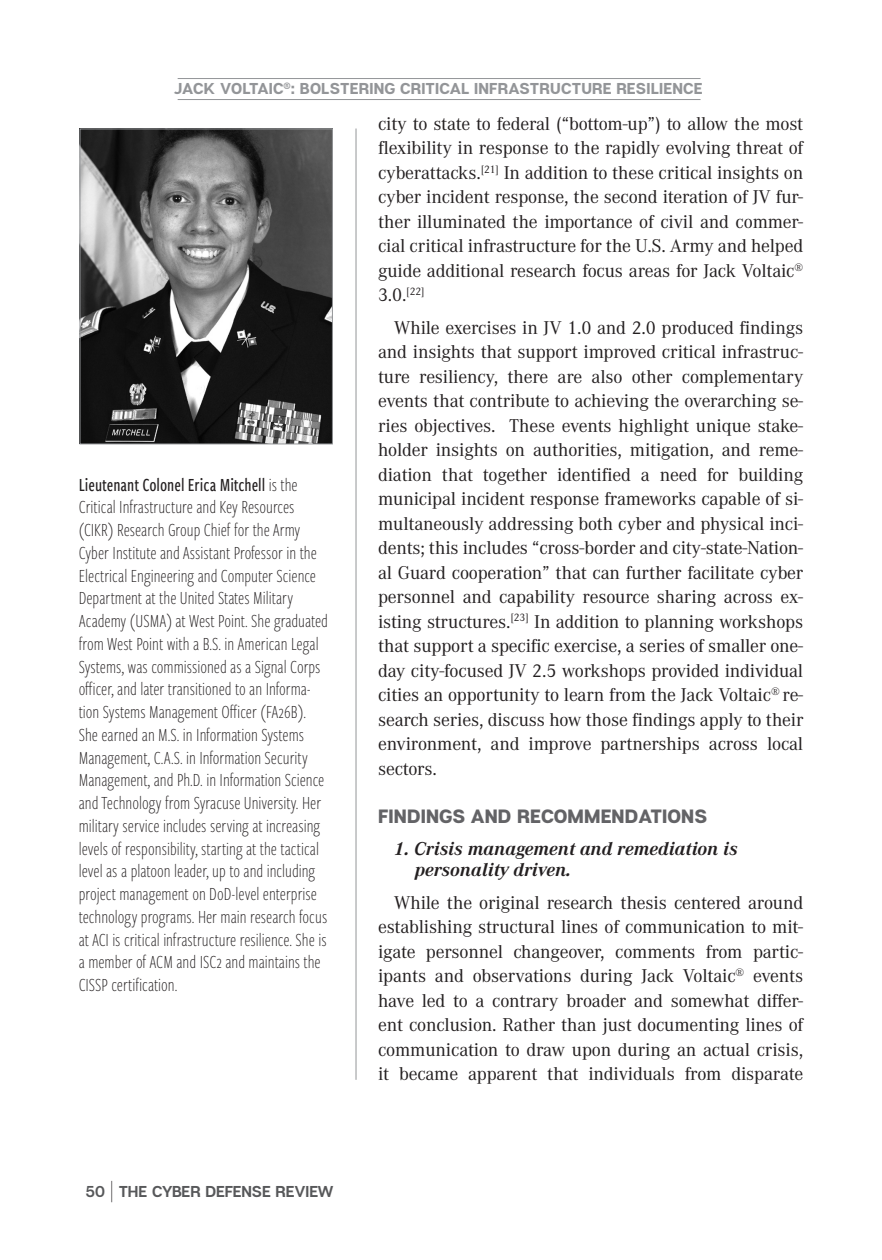
<style>
.page{position:relative;width:882px;height:1260px;background:#fff}
.page>*{position:absolute;margin:0;border:0;box-sizing:border-box;transform-origin:0 0}
.t1{font:19.25px/24.5px "Corporate A Pro";letter-spacing:-.01em;color:#231f20;text-align:justify}
.t2{font:300 19.25px/22.8px "Freight Sans Cmp Pro";color:#231f20}
.t3{font:italic 700 19.25px/21px "Corporate A Pro";color:#231f20}
.t4{font:800 19.25px "Articulat CF";letter-spacing:.005em;color:#636366}
.t5{font:800 15.75px "Articulat CF";letter-spacing:.01em;color:#939598}
.t6{font:700 15.75px "Articulat CF";letter-spacing:-.015em;color:#57585a}
.s1{font-weight:500}
.s2{font-family:"Bebas Neue";font-weight:300;font-size:29.75px;color:#231f20}
</style>
<div class="page">
<hr style="left:178px;top:78px;width:523px;height:1px;background:#939598">
<hr style="left:178px;top:99px;width:523px;height:1px;background:#939598">
<img style="left:82px;top:131px;width:249px;height:311px">
<div style="left:80px;top:129px;width:253px;height:315px;border:1px solid #939598"></div>
<hr style="left:356px;top:129px;width:1px;height:951px;background:#939598">
<p class="t5" style="left:174px;top:79px;width:530px">JACK VOLTAIC<sup>®</sup>: BOLSTERING CRITICAL INFRASTRUCTURE RESILIENCE</p>
<p class="t1" style="left:378px;top:111px;width:427px">city to state to federal (“bottom-up”) to allow the most flexibility in response to the rapidly evolving threat of cyberattacks.<sup>[21]</sup> In addition to these critical insights on cyber incident response, the second iteration of JV fur&shy;ther illuminated the importance of civil and commer&shy;cial critical infrastructure for the U.S. Army and helped guide additional research focus areas for Jack Voltaic<sup>® </sup>3.0.<sup>[22]</sup></p>
<p class="t1" style="left:378px;top:314px;width:427px;text-indent:16px">While exercises in JV 1.0 and 2.0 produced findings and insights that support improved critical infrastruc&shy;ture resiliency, there are also other complementary events that contribute to achieving the overarching se&shy;ries objectives. These events highlight unique stake&shy;holder insights on authorities, mitigation, and reme&shy;diation that together identified a need for building municipal incident response frameworks capable of si&shy;multaneously addressing both cyber and physical inci&shy;dents; this includes “cross-border and city-state-Nation&shy;al Guard cooperation” that can further facilitate cyber personnel and capability resource sharing across ex&shy;isting structures.<sup>[23]</sup> In addition to planning workshops that support a specific exercise, a series of smaller one&shy;day city-focused JV 2.5 workshops provided individual cities an opportunity to learn from the Jack Voltaic<sup>®</sup> re&shy;search series, discuss how those findings apply to their environment, and improve partnerships across local sectors.</p>
<p class="t4" style="left:378px;top:804px;width:330px">FINDINGS AND RECOMMENDATIONS</p>
<p class="t3" style="left:415px;top:838px;width:325px;text-indent:-21px">1. Crisis management and remediation is personality driven.</p>
<p class="t1" style="left:378px;top:889px;width:427px;text-indent:16px">While the original research thesis centered around establishing structural lines of communication to mit&shy;igate personnel changeover, comments from partic&shy;ipants and observations during Jack Voltaic<sup>®</sup> events have led to a contrary broader and somewhat differ&shy;ent conclusion. Rather than just documenting lines of communication to draw upon during an actual crisis, it became apparent that individuals from disparate</p>
<p class="t2" style="left:79px;top:472px;width:251px"><span class="s1">Lieutenant Colonel Erica Mitchell</span> is the Critical Infrastructure and Key Resources (CIKR) Research Group Chief for the Army Cyber Institute and Assistant Professor in the Electrical Engineering and Computer Science Department at the United States Military Academy (USMA) at West Point. She graduated from West Point with a B.S. in American Legal Systems, was commissioned as a Signal Corps officer, and later transitioned to an Informa&shy;tion Systems Management Officer (FA26B).<br>She earned an M.S. in Information Systems Management, C.A.S. in Information Security Management, and Ph.D. in Information Science and Technology from Syracuse University. Her military service includes serving at increasing levels of responsibility, starting at the tactical level as a platoon leader, up to and including project management on DoD-level enterprise technology programs. Her main research focus at ACI is critical infrastructure resilience. She is a member of ACM and ISC2 and maintains the CISSP certification.</p>
<p class="t6" style="left:85px;top:1182px;width:250px">50 <span class="s2">|</span> THE CYBER DEFENSE REVIEW</p>
</div>
